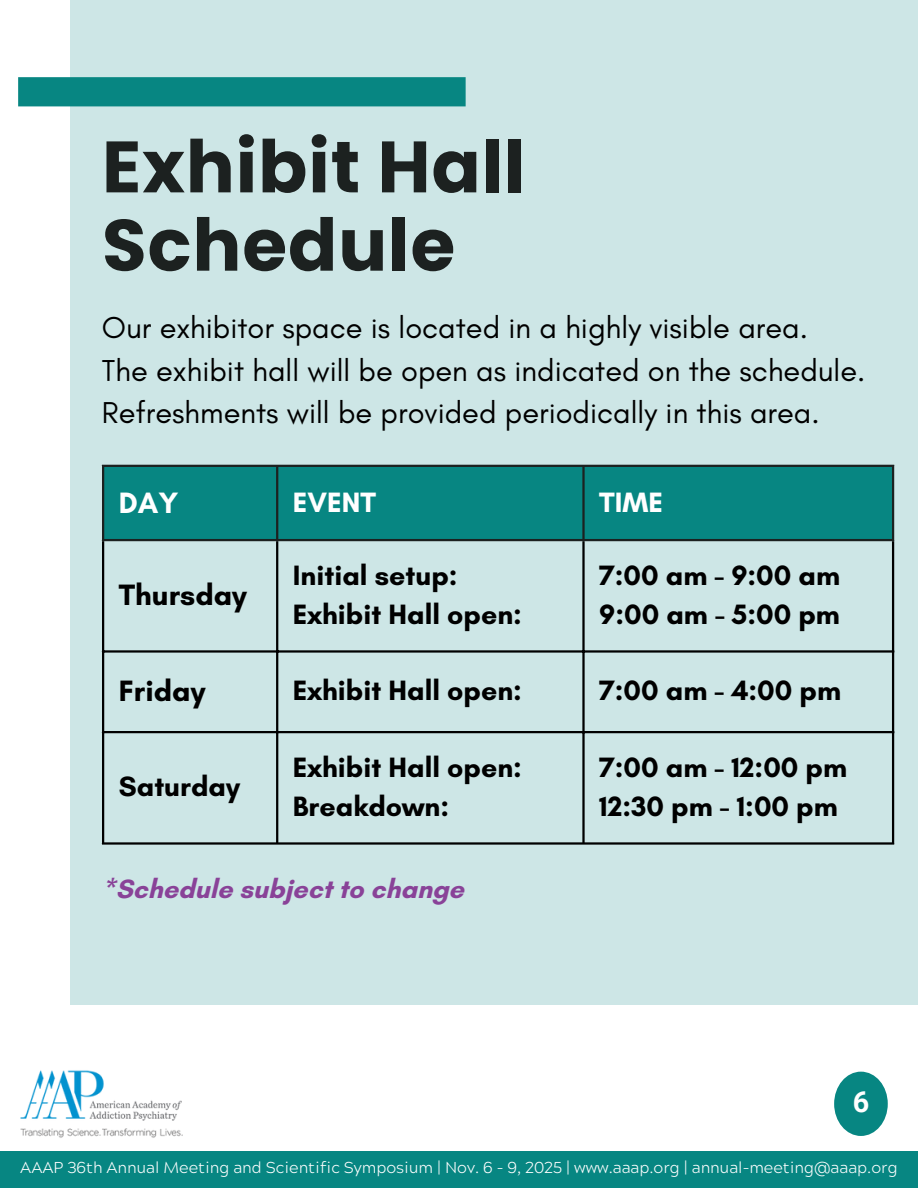
<style>
.page{position:relative;width:918px;height:1188px;background:#fff}
.page>*{position:absolute;margin:0;border:0;box-sizing:border-box;transform-origin:0 0}
.t1{font:700 72.6px/78.3px "Poppins";letter-spacing:.015em;color:#1c2120}
.t2{font:30.75px/42.8px "Glacial Indifference";color:#000}
.t3{font:700 30px "Glacial Indifference";color:#000}
.t4{font:700 30px "Glacial Indifference";color:#fff}
.t5{font:700 28.8px "Roboto";color:#fff}
.t6{font:700 28.5px "Glacial Indifference";color:#000}
.t7{font:700 28.5px "Glacial Indifference";color:#fff}
.t8{font:700 27px "Glacial Indifference";color:#894298}
.t9{font:300 15.75px "Acherus Grotesque";color:#fff}
</style>
<div class="page">
<div style="left:70px;top:0;width:848px;height:1005px;background:#cde6e6"></div>
<div style="left:18px;top:77px;width:448px;height:29px;background:#078682"></div>
<img style="left:20px;top:1070px;width:163px;height:68px">
<div style="left:104px;top:467px;width:788px;height:72px;background:#078682"></div>
<hr style="left:102px;top:467px;width:2px;height:72px;background:#1c2120">
<hr style="left:276px;top:467px;width:2px;height:72px;background:#1c2120">
<hr style="left:582px;top:467px;width:3px;height:72px;background:#1c2120">
<hr style="left:892px;top:467px;width:2px;height:72px;background:#1c2120">
<hr style="left:102px;top:465px;width:792px;height:2px;background:#1c2120">
<hr style="left:102px;top:539px;width:792px;height:2px;background:#1c2120">
<hr style="left:102px;top:541px;width:2px;height:301px;background:#000">
<hr style="left:276px;top:541px;width:2px;height:301px;background:#000">
<hr style="left:582px;top:541px;width:3px;height:301px;background:#000">
<hr style="left:892px;top:541px;width:2px;height:301px;background:#000">
<hr style="left:102px;top:650px;width:792px;height:3px;background:#000">
<hr style="left:102px;top:731px;width:792px;height:2px;background:#000">
<hr style="left:102px;top:842px;width:792px;height:3px;background:#000">
<div style="left:834px;top:1072px;width:54px;height:64px;background:#078682;border-radius:50%"></div>
<div style="left:0;top:1152px;width:918px;height:36px;background:#078682"></div>
<p class="t1" style="left:102px;top:128px;width:425px">Exhibit Hall<br>Schedule</p>
<h3 class="t2" style="left:102px;top:306px;width:765px">Our exhibitor space is located in a highly visible area.<br>The exhibit hall will be open as indicated on the schedule.<br>Refreshments will be provided periodically in this area.</h3>
<h1 class="t4" style="left:119px;top:485px;width:61px">DAY</h1>
<h2 class="t7" style="left:293px;top:485px;width:85px">EVENT</h2>
<p class="t7" style="left:599px;top:485px;width:65px">TIME</p>
<p class="t3" style="left:119px;top:577px;width:130px">Thursday</p>
<p class="t6" style="left:293px;top:558px;width:166px">Initial setup:</p>
<p class="t6" style="left:293px;top:597px;width:230px">Exhibit Hall open:</p>
<p class="t6" style="left:599px;top:558px;width:242px">7:00 am - 9:00 am</p>
<p class="t6" style="left:599px;top:597px;width:242px">9:00 am - 5:00 pm</p>
<p class="t3" style="left:119px;top:672px;width:88px">Friday</p>
<p class="t6" style="left:293px;top:673px;width:230px">Exhibit Hall open:</p>
<p class="t6" style="left:599px;top:673px;width:243px">7:00 am - 4:00 pm</p>
<p class="t6" style="left:119px;top:769px;width:123px">Saturday</p>
<p class="t6" style="left:293px;top:750px;width:230px">Exhibit Hall open:</p>
<p class="t6" style="left:293px;top:789px;width:158px">Breakdown:</p>
<p class="t8" style="left:102px;top:873px;width:364px">*Schedule subject to change</p>
<p class="t6" style="left:599px;top:750px;width:249px">7:00 am - 12:00 pm</p>
<p class="t6" style="left:599px;top:789px;width:240px">12:30 pm - 1:00 pm</p>
<p class="t5" style="left:853px;top:1085px;width:18px">6</p>
<p class="t9" style="left:20px;top:1161px;width:879px">AAAP 36th Annual Meeting and Scientific Symposium | Nov. 6 - 9, 2025 | www.aaap.org | annual-meeting@aaap.org</p>
</div>
